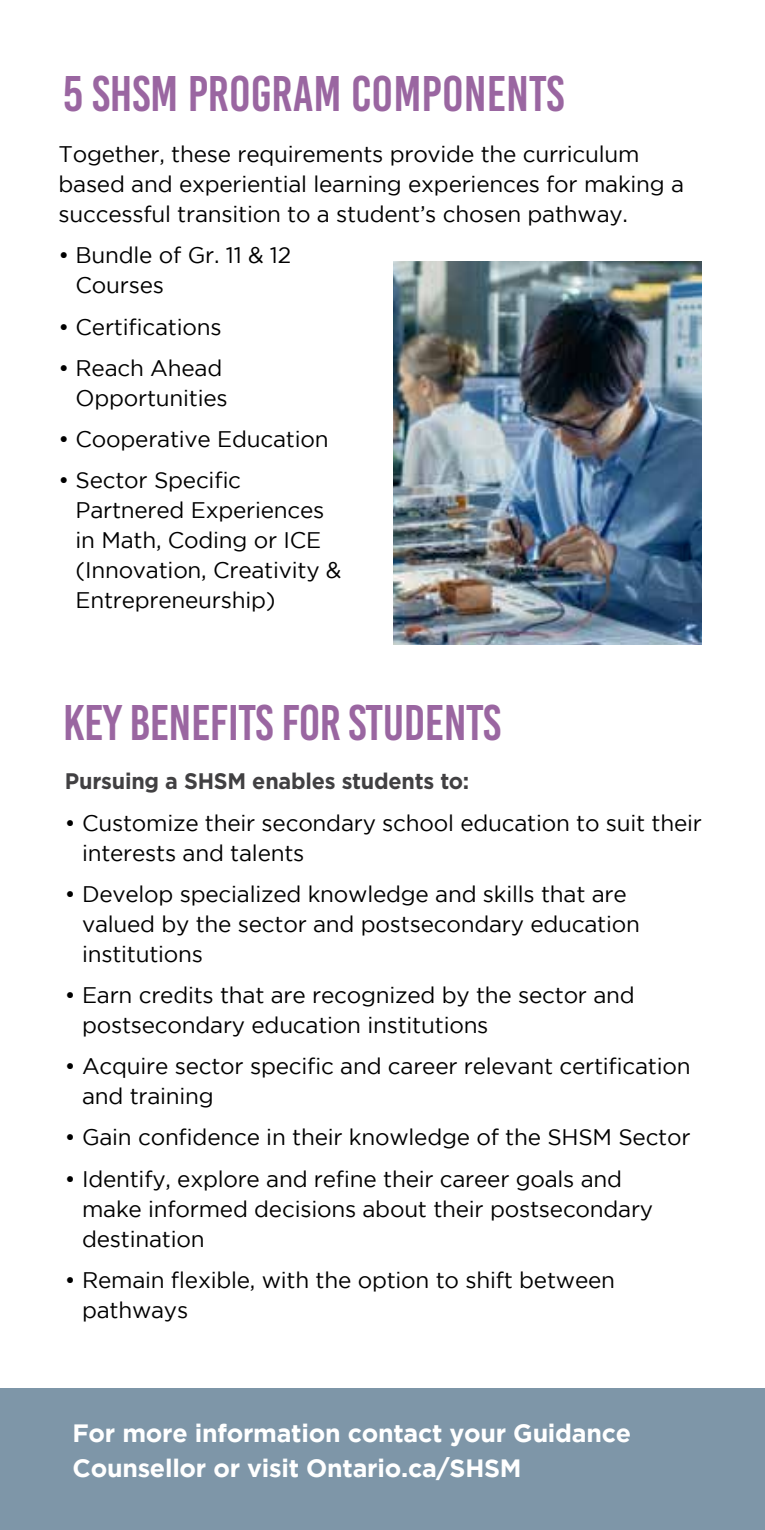
<style>
.page{position:relative;width:765px;height:1530px;background:#fff}
.page>*{position:absolute;margin:0;border:0;box-sizing:border-box;transform-origin:0 0}
.t1{font:50px "Bebas Kai";color:#9a66a1}
.t2{font:700 25px/35px "Gotham";letter-spacing:-.01em;color:#fff}
.t3{font:22.5px/30px "Gotham";letter-spacing:-.01em;color:#000}
.t4{font:700 22.5px "Gotham";letter-spacing:-.01em;color:#414042;scale:.96 1}
</style>
<div class="page">
<div style="left:0;top:1389px;width:765px;height:141px;background:#7e96a8"></div>
<img style="left:393px;top:261px;width:309px;height:383px">
<h1 class="t1" style="left:63px;top:66px;width:503px">5 SHSM PROGRAM COMPONENTS</h1>
<p class="t3" style="left:58px;top:139px;width:627px">Together, these requirements provide the curriculum based and experiential learning experiences for making a successful transition to a student’s chosen pathway.</p>
<p class="t3" style="left:76px;top:240px;width:217px;text-indent:-17px">• Bundle of Gr. 11 &amp; 12<br>Courses</p>
<p class="t3" style="left:58px;top:311px;width:165px">• Certifications</p>
<p class="t3" style="left:58px;top:353px;width:171px;text-align:right">• Reach Ahead<br>Opportunities</p>
<p class="t3" style="left:58px;top:424px;width:272px">• Cooperative Education</p>
<p class="t3" style="left:76px;top:465px;width:268px;text-indent:-17px">• Sector Specific<br>Partnered Experiences in Math, Coding or ICE (Innovation, Creativity &amp;<br>Entrepreneurship)</p>
<h1 class="t1" style="left:64px;top:695px;width:439px">KEY BENEFITS FOR STUDENTS</h1>
<p class="t4" style="left:65px;top:766px;width:423px">Pursuing a SHSM enables students to:</p>
<p class="t3" style="left:82px;top:807px;width:621px;text-indent:-17px">• Customize their secondary school education to suit their interests and talents</p>
<p class="t3" style="left:82px;top:878px;width:559px;text-indent:-17px">• Develop specialized knowledge and skills that are valued by the sector and postsecondary education institutions</p>
<p class="t3" style="left:82px;top:980px;width:554px;text-indent:-17px">• Earn credits that are recognized by the sector and postsecondary education institutions</p>
<p class="t3" style="left:82px;top:1051px;width:610px;text-indent:-17px">• Acquire sector specific and career relevant certification and training</p>
<p class="t3" style="left:65px;top:1122px;width:627px">• Gain confidence in their knowledge of the SHSM Sector</p>
<p class="t3" style="left:82px;top:1163px;width:573px;text-indent:-17px">• Identify, explore and refine their career goals and make informed decisions about their postsecondary destination</p>
<p class="t3" style="left:82px;top:1265px;width:535px;text-indent:-17px">• Remain flexible, with the option to shift between pathways</p>
<p class="t2" style="left:72px;top:1415px;width:560px">For more information contact your Guidance<br>Counsellor or visit Ontario.ca/SHSM</p>
</div>
